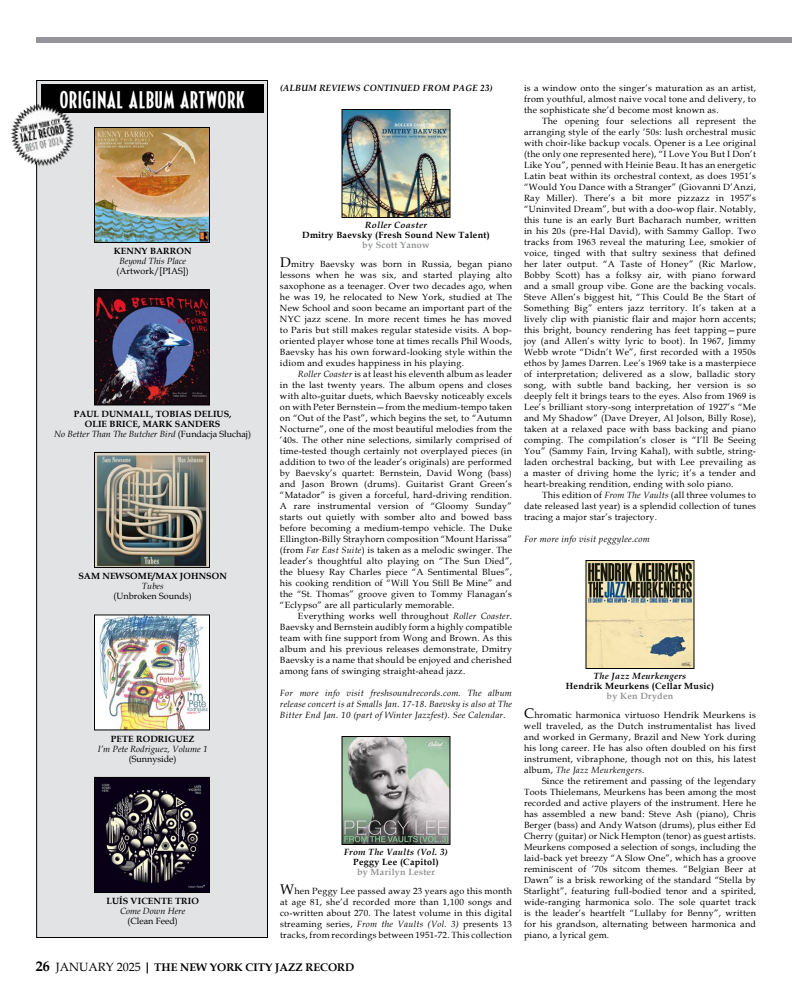
<style>
.page{position:relative;width:792px;height:1008px;background:#fff}
.page>*{position:absolute;margin:0;border:0;box-sizing:border-box;transform-origin:0 0}
.t1{font:22px "Decotura ICG";letter-spacing:.04em;color:#fff}
.t2{font:700 11px "Book Antiqua";color:#000}
.t3{font:9px/11px "Book Antiqua";letter-spacing:.03em;color:#000;text-align:justify}
.t4{font:italic 9px/11px "Book Antiqua";letter-spacing:.03em;color:#000;text-align:justify}
.t5{font:700 9px/10px "Book Antiqua";letter-spacing:.01em;color:#000;text-align:center}
.t6{font:italic 700 9px "Book Antiqua";letter-spacing:.03em;color:#000}
.t7{font:700 9px "Book Antiqua";letter-spacing:.03em;color:#000}
.t8{font:italic 9px "Book Antiqua";color:#000}
.t9{font:9px "Book Antiqua";color:#000}
.s1{font-weight:400;font-style:italic}
.s2{font-weight:400}
.s3{font-weight:700;color:#939598}
.s4{font-size:14px}
.s5{font-style:italic}
.s6{font-weight:400;font-size:12px}
.s7{font-size:12px}
</style>
<div class="page">
<div style="left:36px;top:37px;width:756px;height:6px;background:#939598"></div>
<img style="left:344px;top:111px;width:104px;height:105px">
<div style="left:342px;top:109px;width:108px;height:109px;border:1px solid #000"></div>
<img style="left:344px;top:738px;width:104px;height:105px">
<div style="left:342px;top:736px;width:108px;height:109px;border:1px solid #000"></div>
<img style="left:588px;top:562px;width:104px;height:105px">
<div style="left:586px;top:560px;width:108px;height:109px;border:1px solid #000"></div>
<div style="left:37px;top:80px;width:231px;height:858px;background:#e2e3e4"></div>
<div style="left:36px;top:80px;width:232px;height:858px;border:1px solid #000"></div>
<div style="left:41px;top:85px;width:222px;height:28px;background:#000"></div>
<img style="left:96px;top:129px;width:112px;height:112px">
<div style="left:94px;top:127px;width:116px;height:116px;border:1px solid #000"></div>
<img style="left:96px;top:454px;width:112px;height:112px">
<div style="left:94px;top:452px;width:116px;height:116px;border:1px solid #000"></div>
<img style="left:96px;top:291px;width:112px;height:112px">
<div style="left:94px;top:289px;width:116px;height:116px;border:1px solid #000"></div>
<img style="left:96px;top:616px;width:112px;height:112px">
<div style="left:94px;top:614px;width:116px;height:116px;border:1px solid #000"></div>
<img style="left:96px;top:779px;width:112px;height:112px">
<div style="left:94px;top:777px;width:116px;height:116px;border:1px solid #000"></div>
<img style="left:10px;top:97px;width:64px;height:76px">
<h1 class="t1" style="left:60px;top:86px;width:186px">ORIGINAL ALBUM ARTWORK</h1>
<p class="t6" style="left:280px;top:82px;width:214px">(ALBUM REVIEWS CONTINUED FROM PAGE 23)</p>
<p class="t5" style="left:114px;top:246px;width:79px">KENNY BARRON</p>
<p class="t8" style="left:119px;top:255px;width:68px">Beyond This Place</p>
<p class="t3" style="left:117px;top:265px;width:74px">(Artwork/[PIAS])</p>
<p class="t5" style="left:54px;top:408px;width:198px">PAUL DUNMALL, TOBIAS DELIUS,<br>OLIE BRICE, MARK SANDERS<br><span class="s1">No Better Than The Butcher Bird</span> <span class="s2">(Fundacja Słuchaj)</span></p>
<p class="t5" style="left:78px;top:571px;width:150px">SAM NEWSOME/MAX JOHNSON</p>
<p class="t4" style="left:142px;top:580px;width:23px">Tubes</p>
<p class="t9" style="left:114px;top:590px;width:80px">(Unbroken Sounds)</p>
<p class="t5" style="left:111px;top:733px;width:85px">PETE RODRIGUEZ</p>
<p class="t8" style="left:98px;top:742px;width:111px">I’m Pete Rodriguez, Volume 1</p>
<p class="t3" style="left:129px;top:753px;width:49px">(Sunnyside)</p>
<p class="t6" style="left:365px;top:219px;width:63px">Roller Coaster</p>
<p class="t7" style="left:302px;top:229px;width:189px">Dmitry Baevsky (Fresh Sound New Talent)</p>
<p class="t3" style="left:280px;top:235px;width:234px;line-height:19px;text-align:center"><span class="s3">by Scott Yanow<br></span><span class="s4">D</span>mitry Baevsky was born in Russia, began piano</p>
<p class="t3" style="left:280px;top:269px;width:234px">lessons when he was six, and started playing alto saxophone as a teenager. Over two decades ago, when he was 19, he relocated to New York, studied at The New School and soon became an important part of the NYC jazz scene. In more recent times he has moved to Paris but still makes regular stateside visits. A bop&shy;oriented player whose tone at times recalls Phil Woods, Baevsky has his own forward-looking style within the idiom and exudes happiness in his playing.</p>
<p class="t3" style="left:280px;top:368px;width:234px;text-indent:18px"><span class="s5">Roller Coaster</span> is at least his eleventh album as leader in the last twenty years. The album opens and closes with alto-guitar duets, which Baevsky noticeably excels on with Peter Bernstein—from the medium-tempo taken on “Out of the Past”, which begins the set, to “Autumn Nocturne”, one of the most beautiful melodies from the ’40s. The other nine selections, similarly comprised of time-tested though certainly not overplayed pieces (in addition to two of the leader’s originals) are performed by Baevsky’s quartet: Bernstein, David Wong (bass) and Jason Brown (drums). Guitarist Grant Green’s “Matador” is given a forceful, hard-driving rendition.<br>A rare instrumental version of “Gloomy Sunday” starts out quietly with somber alto and bowed bass before becoming a medium-tempo vehicle. The Duke Ellington-Billy Strayhorn composition “Mount Harissa” (from <span class="s5">Far East Suite</span>) is taken as a melodic swinger. The leader’s thoughtful alto playing on “The Sun Died”, the bluesy Ray Charles piece “A Sentimental Blues”, his cooking rendition of “Will You Still Be Mine” and the “St. Thomas” groove given to Tommy Flanagan’s “Eclypso” are all particularly memorable.</p>
<p class="t3" style="left:280px;top:610px;width:234px;text-indent:18px">Everything works well throughout <span class="s5">Roller Coaster</span>.<br>Baevsky and Bernstein audibly form a highly compatible team with fine support from Wong and Brown. As this album and his previous releases demonstrate, Dmitry Baevsky is a name that should be enjoyed and cherished among fans of swinging straight-ahead jazz.</p>
<p class="t4" style="left:280px;top:687px;width:234px">For more info visit freshsoundrecords.com. The album release concert is at Smalls Jan. 17-18. Baevsky is also at The Bitter End Jan. 10 (part of Winter Jazzfest). See Calendar.</p>
<p class="t5" style="left:106px;top:896px;width:94px">LUÍS VICENTE TRIO</p>
<p class="t8" style="left:120px;top:905px;width:67px">Come Down Here</p>
<p class="t9" style="left:127px;top:915px;width:52px">(Clean Feed)</p>
<p class="t6" style="left:344px;top:846px;width:105px">From The Vaults (Vol. 3)</p>
<p class="t7" style="left:353px;top:856px;width:87px">Peggy Lee (Capitol)</p>
<p class="t3" style="left:280px;top:862px;width:233px;line-height:19px;text-align:center"><span class="s3">by Marilyn Lester<br></span><span class="s4">W</span>hen Peggy Lee passed away 23 years ago this month</p>
<p class="t3" style="left:280px;top:896px;width:234px">at age 81, she’d recorded more than 1,100 songs and co-written about 270. The latest volume in this digital streaming series, <span class="s5">From the Vaults (Vol. 3)</span> presents 13 tracks, from recordings between 1951-72. This collection</p>
<p class="t2" style="left:36px;top:960px;width:320px"><span class="s4">26</span> <span class="s6">January 2025</span> <span class="s7">|</span> THE NEW YORK CITY JAZZ RECORD</p>
<p class="t3" style="left:524px;top:82px;width:233px">is a window onto the singer’s maturation as an artist, from youthful, almost naive vocal tone and delivery, to the sophisticate she’d become most known as.</p>
<p class="t3" style="left:524px;top:115px;width:234px;text-indent:18px">The opening four selections all represent the arranging style of the early ’50s: lush orchestral music with choir-like backup vocals. Opener is a Lee original (the only one represented here), “I Love You But I Don’t Like You”, penned with Heinie Beau. It has an energetic Latin beat within its orchestral context, as does 1951’s “Would You Dance with a Stranger” (Giovanni D’Anzi, Ray Miller). There’s a bit more pizzazz in 1957’s “Uninvited Dream”, but with a doo-wop flair. Notably, this tune is an early Burt Bacharach number, written in his 20s (pre-Hal David), with Sammy Gallop. Two tracks from 1963 reveal the maturing Lee, smokier of voice, tinged with that sultry sexiness that defined her later output. “A Taste of Honey” (Ric Marlow, Bobby Scott) has a folksy air, with piano forward and a small group vibe. Gone are the backing vocals.<br>Steve Allen’s biggest hit, “This Could Be the Start of Something Big” enters jazz territory. It’s taken at a lively clip with pianistic flair and major horn accents; this bright, bouncy rendering has feet tapping—pure joy (and Allen’s witty lyric to boot). In 1967, Jimmy Webb wrote “Didn’t We”, first recorded with a 1950s ethos by James Darren. Lee’s 1969 take is a masterpiece of interpretation; delivered as a slow, balladic story song, with subtle band backing, her version is so deeply felt it brings tears to the eyes. Also from 1969 is Lee’s brilliant story-song interpretation of 1927’s “Me and My Shadow” (Dave Dreyer, Al Jolson, Billy Rose), taken at a relaxed pace with bass backing and piano comping. The compilation’s closer is “I’ll Be Seeing You” (Sammy Fain, Irving Kahal), with subtle, string&shy;laden orchestral backing, but with Lee prevailing as a master of driving home the lyric; it’s a tender and heart-breaking rendition, ending with solo piano.</p>
<p class="t3" style="left:524px;top:489px;width:234px;text-indent:18px">This edition of <span class="s5">From The Vaults</span> (all three volumes to date released last year) is a splendid collection of tunes tracing a major star’s trajectory.</p>
<p class="t4" style="left:524px;top:533px;width:127px">For more info visit peggylee.com</p>
<p class="t6" style="left:594px;top:670px;width:94px">The Jazz Meurkengers</p>
<p class="t7" style="left:566px;top:680px;width:150px">Hendrik Meurkens (Cellar Music)</p>
<p class="t3" style="left:524px;top:686px;width:234px;line-height:19px;text-align:center"><span class="s3">by Ken Dryden<br></span><span class="s4">C</span>hromatic harmonica virtuoso Hendrik Meurkens is</p>
<p class="t3" style="left:524px;top:720px;width:234px">well traveled, as the Dutch instrumentalist has lived and worked in Germany, Brazil and New York during his long career. He has also often doubled on his first instrument, vibraphone, though not on this, his latest album, <span class="s5">The Jazz Meurkengers</span>.</p>
<p class="t3" style="left:524px;top:775px;width:234px;text-indent:18px">Since the retirement and passing of the legendary Toots Thielemans, Meurkens has been among the most recorded and active players of the instrument. Here he has assembled a new band: Steve Ash (piano), Chris Berger (bass) and Andy Watson (drums), plus either Ed Cherry (guitar) or Nick Hempton (tenor) as guest artists.<br>Meurkens composed a selection of songs, including the laid-back yet breezy “A Slow One”, which has a groove reminiscent of ’70s sitcom themes. “Belgian Beer at Dawn” is a brisk reworking of the standard “Stella by Starlight”, featuring full-bodied tenor and a spirited, wide-ranging harmonica solo. The sole quartet track is the leader’s heartfelt “Lullaby for Benny”, written for his grandson, alternating between harmonica and piano, a lyrical gem.</p>
</div>
